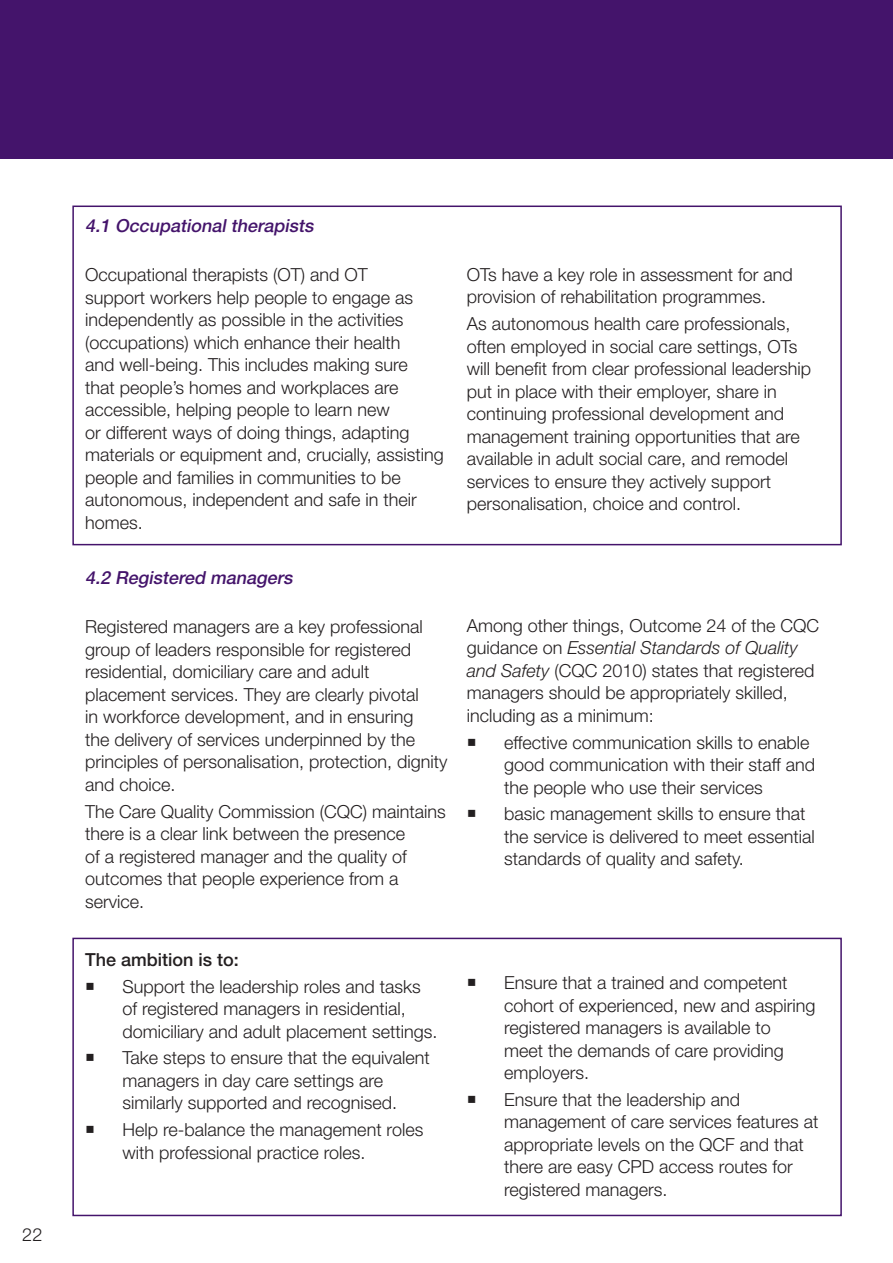
<style>
.page{position:relative;width:893px;height:1263px;background:#fff}
.page>*{position:absolute;margin:0;border:0;box-sizing:border-box;transform-origin:0 0}
.Paragraph_Style_3{font:300 18px/22.5px "Helvetica Neue LT Std";color:#231f20}
.t1{font:italic 500 18px "Helvetica Neue LT Std";color:#44146b}
.t2{font:500 18px "Helvetica Neue LT Std";color:#231f20}
.s1{font-style:italic}
</style>
<div class="page">
<div style="left:0;top:0;width:893px;height:159px;background:#44146b"></div>
<div style="left:72px;top:206px;width:770px;height:339px;border:2px solid #44146b"></div>
<div style="left:72px;top:938px;width:770px;height:278px;border:2px solid #44146b"></div>
<p class="Paragraph_Style_3" style="left:22px;top:1223px;width:22px">22</p>
<p class="t1" style="left:85px;top:215px;width:234px">4.1 Occupational therapists</p>
<p class="Paragraph_Style_3" style="left:85px;top:263px;width:360px">Occupational therapists (OT) and OT<br>support workers help people to engage as independently as possible in the activities (occupations) which enhance their health<br>and well-being. This includes making sure<br>that people’s homes and workplaces are accessible, helping people to learn new<br>or different ways of doing things, adapting materials or equipment and, crucially, assisting people and families in communities to be autonomous, independent and safe in their homes.</p>
<p class="t1" style="left:85px;top:567px;width:213px">4.2 Registered managers</p>
<p class="Paragraph_Style_3" style="left:85px;top:615px;width:364px">Registered managers are a key professional group of leaders responsible for registered residential, domiciliary care and adult placement services. They are clearly pivotal<br>in workforce development, and in ensuring<br>the delivery of services underpinned by the principles of personalisation, protection, dignity and choice.</p>
<p class="Paragraph_Style_3" style="left:85px;top:800px;width:362px">The Care Quality Commission (CQC) maintains there is a clear link between the presence<br>of a registered manager and the quality of outcomes that people experience from a service.</p>
<p class="t2" style="left:85px;top:949px;width:155px">The ambition is to:</p>
<p class="Paragraph_Style_3" style="left:123px;top:974px;width:317px">Support the leadership roles and tasks of registered managers in residential, domiciliary and adult placement settings.</p>
<p class="Paragraph_Style_3" style="left:123px;top:1046px;width:309px">Take steps to ensure that the equivalent managers in day care settings are similarly supported and recognised.</p>
<p class="Paragraph_Style_3" style="left:123px;top:1118px;width:302px">Help re-balance the management roles with professional practice roles.</p>
<p class="Paragraph_Style_3" style="left:467px;top:263px;width:328px">OTs have a key role in assessment for and provision of rehabilitation programmes.</p>
<p class="Paragraph_Style_3" style="left:467px;top:312px;width:346px">As autonomous health care professionals, often employed in social care settings, OTs will benefit from clear professional leadership put in place with their employer, share in continuing professional development and management training opportunities that are available in adult social care, and remodel services to ensure they actively support personalisation, choice and control.</p>
<p class="Paragraph_Style_3" style="left:467px;top:614px;width:354px">Among other things, Outcome 24 of the CQC guidance on <span class="s1">Essential Standards of Quality and Safety</span> (CQC 2010) states that registered managers should be appropriately skilled, including as a minimum:</p>
<p class="Paragraph_Style_3" style="left:504px;top:731px;width:313px">effective communication skills to enable good communication with their staff and the people who use their services</p>
<p class="Paragraph_Style_3" style="left:504px;top:802px;width:312px">basic management skills to ensure that the service is delivered to meet essential standards of quality and safety.</p>
<p class="Paragraph_Style_3" style="left:504px;top:971px;width:313px">Ensure that a trained and competent cohort of experienced, new and aspiring registered managers is available to<br>meet the demands of care providing employers.</p>
<p class="Paragraph_Style_3" style="left:504px;top:1088px;width:316px">Ensure that the leadership and management of care services features at appropriate levels on the QCF and that there are easy CPD access routes for registered managers.</p>
</div>
